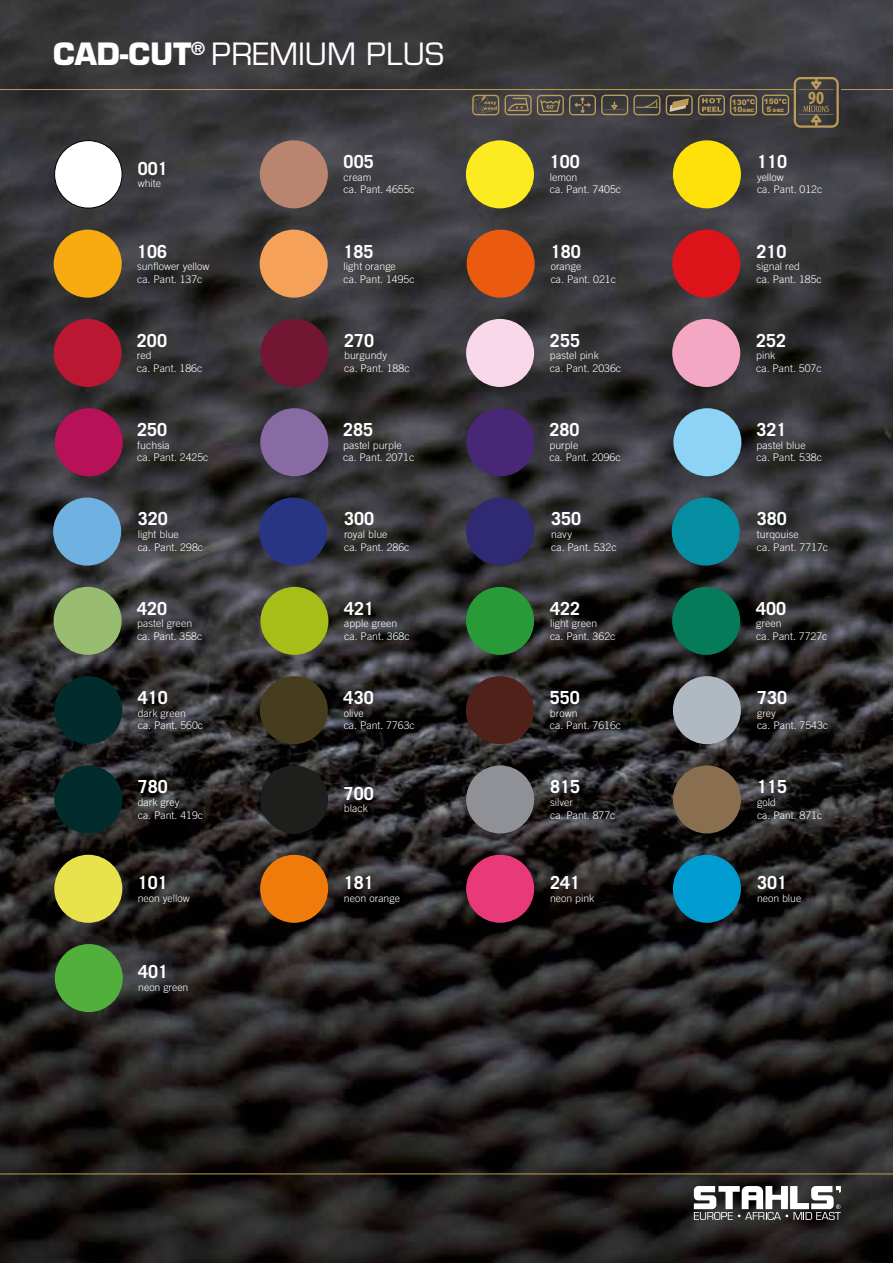
<style>
.page{position:relative;width:893px;height:1263px;background:#fff}
.page>*{position:absolute;margin:0;border:0;box-sizing:border-box;transform-origin:0 0}
.t1{font:30px "Eurostile LT Std";color:#fff}
.t2{font:700 condensed 18.6px "Myriad Pro";color:#bb9b58}
.t3{font:700 18px "Trade Gothic LT Std";color:#fff}
.t4{font:300 10.5px/12.6px "Trade Gothic LT Std";color:#fff}
.t5{font:900 7.5px "Arial";color:#bb9b58}
.t6{font:900 6.45px "Arial";letter-spacing:-.055em;color:#bb9b58}
.s1{font-weight:700}
.s2{font-size:7.5px}
.s3{font-size:18.75px}
</style>
<div class="page">
<img style="left:0;top:0;width:893px;height:1263px">
<hr style="left:0;top:89px;width:796px;height:1px;background:#bb9b58">
<hr style="left:841px;top:89px;width:52px;height:1px;background:#bb9b58">
<hr style="left:0;top:1174px;width:893px;height:1px;background:#bb9b58">
<svg style="left:694px;top:1186px;width:147px;height:34px"></svg>
<div style="left:466px;top:140px;width:68px;height:68px;background:#fceb20;border-radius:50%"></div>
<div style="left:260px;top:140px;width:68px;height:68px;background:#b98570;border-radius:50%"></div>
<div style="left:55px;top:141px;width:67px;height:67px;background:#fff;border-radius:50%"></div>
<div style="left:54px;top:140px;width:68px;height:68px;border:1px solid #000;border-radius:50%"></div>
<div style="left:673px;top:140px;width:68px;height:68px;background:#fee10b;border-radius:50%"></div>
<div style="left:260px;top:230px;width:68px;height:68px;background:#f5a159;border-radius:50%"></div>
<div style="left:54px;top:230px;width:68px;height:68px;background:#f8ab10;border-radius:50%"></div>
<div style="left:467px;top:230px;width:68px;height:68px;background:#ea5b10;border-radius:50%"></div>
<div style="left:672px;top:230px;width:68px;height:68px;background:#dc1318;border-radius:50%"></div>
<div style="left:54px;top:319px;width:68px;height:68px;background:#b91732;border-radius:50%"></div>
<div style="left:466px;top:319px;width:68px;height:68px;background:#f8d8e9;border-radius:50%"></div>
<div style="left:260px;top:319px;width:69px;height:68px;background:#721634;border-radius:50%"></div>
<div style="left:672px;top:319px;width:68px;height:68px;background:#f4a7c2;border-radius:50%"></div>
<div style="left:466px;top:497px;width:68px;height:69px;background:#2f2a72;border-radius:50%"></div>
<div style="left:259px;top:497px;width:68px;height:69px;background:#283585;border-radius:50%"></div>
<div style="left:53px;top:497px;width:68px;height:69px;background:#6fb2e2;border-radius:50%"></div>
<div style="left:672px;top:497px;width:68px;height:69px;background:#058ea2;border-radius:50%"></div>
<div style="left:466px;top:408px;width:68px;height:68px;background:#482777;border-radius:50%"></div>
<div style="left:260px;top:408px;width:68px;height:68px;background:#896ba3;border-radius:50%"></div>
<div style="left:55px;top:408px;width:68px;height:68px;background:#b71158;border-radius:50%"></div>
<div style="left:673px;top:408px;width:68px;height:68px;background:#8dd3f6;border-radius:50%"></div>
<div style="left:54px;top:587px;width:68px;height:68px;background:#98bd70;border-radius:50%"></div>
<div style="left:466px;top:587px;width:68px;height:68px;background:#289b38;border-radius:50%"></div>
<div style="left:260px;top:587px;width:68px;height:68px;background:#a7bd18;border-radius:50%"></div>
<div style="left:672px;top:587px;width:68px;height:68px;background:#057b5a;border-radius:50%"></div>
<div style="left:260px;top:765px;width:68px;height:68px;background:#1e1e1c;border-radius:50%"></div>
<div style="left:54px;top:765px;width:68px;height:68px;background:#022c2b;border-radius:50%"></div>
<div style="left:466px;top:765px;width:68px;height:68px;background:#909196;border-radius:50%"></div>
<div style="left:673px;top:765px;width:68px;height:68px;background:#896f4f;border-radius:50%"></div>
<div style="left:55px;top:944px;width:68px;height:68px;background:#51af3b;border-radius:50%"></div>
<div style="left:260px;top:855px;width:68px;height:68px;background:#ef7b0b;border-radius:50%"></div>
<div style="left:54px;top:855px;width:68px;height:68px;background:#e8e34d;border-radius:50%"></div>
<div style="left:466px;top:855px;width:68px;height:68px;background:#e83978;border-radius:50%"></div>
<div style="left:673px;top:855px;width:68px;height:68px;background:#009ccf;border-radius:50%"></div>
<div style="left:673px;top:676px;width:68px;height:68px;background:#b0b9c1;border-radius:50%"></div>
<div style="left:466px;top:676px;width:68px;height:68px;background:#4f2118;border-radius:50%"></div>
<div style="left:260px;top:676px;width:68px;height:68px;background:#463d1f;border-radius:50%"></div>
<div style="left:54px;top:676px;width:68px;height:68px;background:#022c2b;border-radius:50%"></div>
<svg style="left:505px;top:95px;width:155px;height:20px;background:#5e5446"></svg>
<svg style="left:472px;top:95px;width:27px;height:20px"></svg>
<svg style="left:666px;top:77px;width:173px;height:51px;background:#4f4941"></svg>
<h1 class="t1" style="left:53px;top:36px;width:392px"><span class="s1">CAD-CUT</span><sup>®</sup> PREMIUM PLUS</h1>
<p class="t5" style="left:732px;top:96px;width:19px">130°</p>
<p class="t6" style="left:732px;top:105px;width:23px"><span class="s2">10</span> sec</p>
<p class="t5" style="left:764px;top:96px;width:19px">150°</p>
<h2 class="t2" style="left:808px;top:86px;width:18px">9<span class="s3">0</span></h2>
<p class="t6" style="left:767px;top:105px;width:19px"><span class="s2">5</span> sec</p>
<h3 class="t3" style="left:138px;top:157px;width:32px">001</h3>
<p class="t4" style="left:138px;top:177px;width:25px">white</p>
<h3 class="t3" style="left:344px;top:151px;width:32px">005</h3>
<p class="t4" style="left:344px;top:171px;width:73px">cream<br>ca. Pant. 4655c</p>
<h3 class="t3" style="left:550px;top:151px;width:32px">100</h3>
<p class="t4" style="left:550px;top:171px;width:73px">lemon<br>ca. Pant. 7405c</p>
<h3 class="t3" style="left:757px;top:151px;width:32px">110</h3>
<p class="t4" style="left:757px;top:171px;width:67px">yellow<br>ca. Pant. 012c</p>
<h3 class="t3" style="left:137px;top:240px;width:32px">106</h3>
<p class="t4" style="left:137px;top:260px;width:74px">sunflower yellow ca. Pant. 137c</p>
<h3 class="t3" style="left:344px;top:240px;width:32px">185</h3>
<p class="t4" style="left:344px;top:260px;width:73px">light orange<br>ca. Pant. 1495c</p>
<h3 class="t3" style="left:551px;top:240px;width:32px">180</h3>
<p class="t4" style="left:551px;top:260px;width:67px">orange<br>ca. Pant. 021c</p>
<h3 class="t3" style="left:756px;top:240px;width:32px">210</h3>
<p class="t4" style="left:756px;top:260px;width:67px">signal red<br>ca. Pant. 185c</p>
<h3 class="t3" style="left:137px;top:329px;width:32px">200</h3>
<p class="t4" style="left:137px;top:349px;width:67px">red<br>ca. Pant. 186c</p>
<h3 class="t3" style="left:344px;top:329px;width:32px">270</h3>
<p class="t4" style="left:344px;top:349px;width:67px">burgundy<br>ca. Pant. 188c</p>
<h3 class="t3" style="left:550px;top:329px;width:32px">255</h3>
<p class="t4" style="left:550px;top:349px;width:73px">pastel pink<br>ca. Pant. 2036c</p>
<h3 class="t3" style="left:756px;top:329px;width:32px">252</h3>
<p class="t4" style="left:756px;top:349px;width:67px">pink<br>ca. Pant. 507c</p>
<h3 class="t3" style="left:137px;top:419px;width:32px">250</h3>
<p class="t4" style="left:137px;top:439px;width:73px">fuchsia<br>ca. Pant. 2425c</p>
<h3 class="t3" style="left:343px;top:419px;width:32px">285</h3>
<p class="t4" style="left:343px;top:439px;width:73px">pastel purple ca. Pant. 2071c</p>
<h3 class="t3" style="left:549px;top:419px;width:32px">280</h3>
<p class="t4" style="left:549px;top:439px;width:73px">purple<br>ca. Pant. 2096c</p>
<h3 class="t3" style="left:756px;top:419px;width:32px">321</h3>
<p class="t4" style="left:756px;top:439px;width:67px">pastel blue<br>ca. Pant. 538c</p>
<h3 class="t3" style="left:138px;top:508px;width:32px">320</h3>
<p class="t4" style="left:138px;top:528px;width:67px">light blue<br>ca. Pant. 298c</p>
<h3 class="t3" style="left:344px;top:508px;width:32px">300</h3>
<p class="t4" style="left:344px;top:528px;width:67px">royal blue<br>ca. Pant. 286c</p>
<h3 class="t3" style="left:551px;top:508px;width:32px">350</h3>
<p class="t4" style="left:551px;top:528px;width:67px">navy<br>ca. Pant. 532c</p>
<h3 class="t3" style="left:757px;top:508px;width:32px">380</h3>
<p class="t4" style="left:757px;top:528px;width:73px">turqouise<br>ca. Pant. 7717c</p>
<h3 class="t3" style="left:137px;top:597px;width:32px">420</h3>
<p class="t4" style="left:137px;top:617px;width:67px">pastel green ca. Pant. 358c</p>
<h3 class="t3" style="left:344px;top:597px;width:32px">421</h3>
<p class="t4" style="left:344px;top:617px;width:67px">apple green ca. Pant. 368c</p>
<h3 class="t3" style="left:550px;top:597px;width:32px">422</h3>
<p class="t4" style="left:550px;top:617px;width:67px">light green<br>ca. Pant. 362c</p>
<h3 class="t3" style="left:756px;top:597px;width:32px">400</h3>
<p class="t4" style="left:756px;top:617px;width:73px">green<br>ca. Pant. 7727c</p>
<h3 class="t3" style="left:138px;top:686px;width:32px">410</h3>
<p class="t4" style="left:138px;top:706px;width:67px">dark green<br>ca. Pant. 560c</p>
<h3 class="t3" style="left:344px;top:686px;width:32px">430</h3>
<p class="t4" style="left:344px;top:706px;width:73px">olive<br>ca. Pant. 7763c</p>
<h3 class="t3" style="left:550px;top:686px;width:32px">550</h3>
<p class="t4" style="left:550px;top:706px;width:73px">brown<br>ca. Pant. 7616c</p>
<h3 class="t3" style="left:757px;top:686px;width:32px">730</h3>
<p class="t4" style="left:757px;top:706px;width:73px">grey<br>ca. Pant. 7543c</p>
<h3 class="t3" style="left:138px;top:776px;width:32px">780</h3>
<p class="t4" style="left:138px;top:796px;width:67px">dark grey<br>ca. Pant. 419c</p>
<h3 class="t3" style="left:344px;top:782px;width:32px">700</h3>
<p class="t4" style="left:344px;top:802px;width:26px">black</p>
<h3 class="t3" style="left:550px;top:776px;width:32px">815</h3>
<p class="t4" style="left:550px;top:796px;width:67px">silver<br>ca. Pant. 877c</p>
<h3 class="t3" style="left:757px;top:776px;width:32px">115</h3>
<p class="t4" style="left:757px;top:796px;width:67px">gold<br>ca. Pant. 871c</p>
<h3 class="t3" style="left:138px;top:871px;width:32px">101</h3>
<p class="t4" style="left:138px;top:891px;width:53px">neon yellow</p>
<h3 class="t3" style="left:344px;top:871px;width:32px">181</h3>
<p class="t4" style="left:344px;top:891px;width:58px">neon orange</p>
<h3 class="t3" style="left:550px;top:871px;width:32px">241</h3>
<p class="t4" style="left:550px;top:891px;width:46px">neon pink</p>
<h3 class="t3" style="left:757px;top:871px;width:32px">301</h3>
<p class="t4" style="left:757px;top:891px;width:46px">neon blue</p>
<h3 class="t3" style="left:138px;top:961px;width:32px">401</h3>
<p class="t4" style="left:138px;top:981px;width:52px">neon green</p>
</div>
